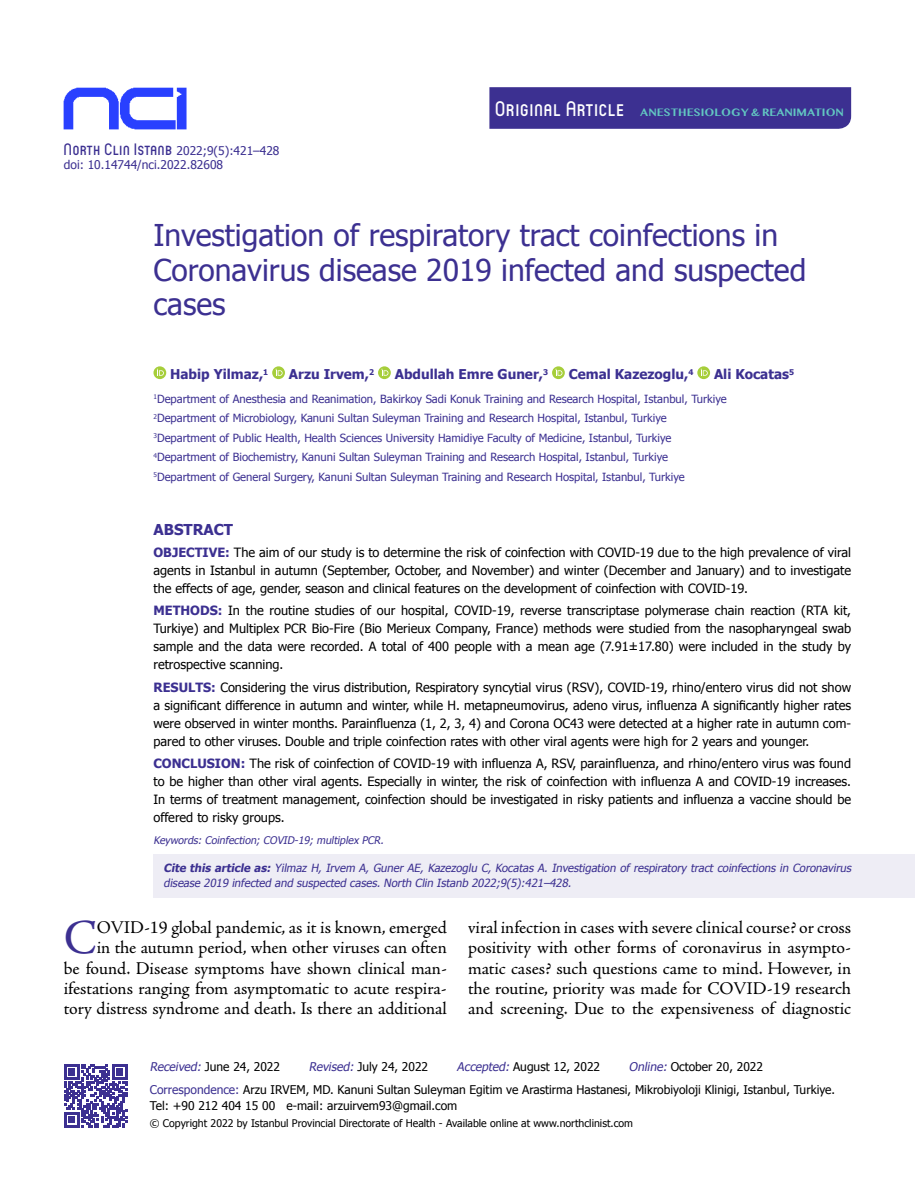
<style>
.page{position:relative;width:915px;height:1191px;background:#fff}
.page>*{position:absolute;margin:0;border:0;box-sizing:border-box;transform-origin:0 0}
.t1{font:48.9px "Adobe Jenson Pro";color:#3c3091}
.t2{font:30px/34.5px "Tahoma";color:#3c3091}
.t3{font:18px/20.2px "Adobe Jenson Pro";letter-spacing:-.005em;color:#000;text-align:right}
.t4{font:700 15px "Tahoma";color:#3c3091}
.t5{font:700 13.5px "Tahoma";color:#3c3091}
.t6{font:12.75px/18px "Tahoma";color:#000;text-align:justify}
.t7{font:12px/23px "Tahoma";color:#000}
.t8{font:12px/14.4px "Tahoma";color:#3c3091}
.t9{font:11.25px/19.5px "Tahoma";color:#3c3091}
.t10{font:italic 11.25px/15px "Tahoma";color:#3c3091}
.t11{font:700 11.25px "Tamil MN";color:#62c6c1}
.t12{font:10.5px "Tahoma";color:#000}
.t13{font:italic 10.5px "Tahoma";color:#3c3091}
.s1{font-family:"Circula";font-weight:500;font-size:16.5px}
.s2{font-family:"Circula";font-weight:500;font-size:21px;color:#fff}
.s3{font-weight:700;color:#3c3091}
.s4{font-weight:700}
.s5{font-style:italic;color:#3c3091}
.s6{color:#3c3091}
</style>
<div class="page">
<svg style="left:153px;top:366px;width:13px;height:13px"></svg>
<svg style="left:157px;top:369px;width:7px;height:7px"></svg>
<svg style="left:272px;top:366px;width:13px;height:13px"></svg>
<svg style="left:275px;top:369px;width:7px;height:7px"></svg>
<svg style="left:378px;top:366px;width:12px;height:13px"></svg>
<svg style="left:381px;top:369px;width:7px;height:7px"></svg>
<svg style="left:552px;top:366px;width:12px;height:13px"></svg>
<svg style="left:555px;top:369px;width:7px;height:7px"></svg>
<svg style="left:697px;top:366px;width:12px;height:13px"></svg>
<svg style="left:700px;top:369px;width:7px;height:7px"></svg>
<img style="left:63px;top:87px;width:124px;height:42px">
<div style="left:489px;top:87px;width:361px;height:42px;background:#3c3091"></div>
<svg style="left:64px;top:1064px;width:63px;height:63px"></svg>
<div style="left:153px;top:854px;width:761px;height:43px;background:#eeedf5"></div>
<p class="t8" style="left:64px;top:143px;width:217px"><span class="s1">North Clin Istanb</span> 2022;9(5):421–428 doi: 10.14744/nci.2022.82608</p>
<p class="t11" style="left:495px;top:105px;width:350px"><span class="s2">Orıgınal Article</span> ANESTHESIOLOGY &amp; REANIMATION</p>
<h2 class="t2" style="left:153px;top:217px;width:654px">Investigation of respiratory tract coinfections in<br>Coronavirus disease 2019 infected and suspected cases</h2>
<p class="t5" style="left:170px;top:365px;width:99px">Habip Yilmaz,<sup>1</sup></p>
<p class="t5" style="left:289px;top:365px;width:87px">Arzu Irvem,<sup>2</sup></p>
<p class="t5" style="left:394px;top:365px;width:155px">Abdullah Emre Guner,<sup>3</sup></p>
<p class="t5" style="left:568px;top:365px;width:126px">Cemal Kazezoglu,<sup>4</sup></p>
<p class="t5" style="left:713px;top:365px;width:81px">Ali Kocatas<sup>5</sup></p>
<p class="t9" style="left:153px;top:389px;width:574px"><sup>1</sup>Department of Anesthesia and Reanimation, Bakirkoy Sadi Konuk Training and Research Hospital, Istanbul, Turkiye <sup>2</sup>Department of Microbiology, Kanuni Sultan Suleyman Training and Research Hospital, Istanbul, Turkiye <sup>3</sup>Department of Public Health, Health Sciences University Hamidiye Faculty of Medicine, Istanbul, Turkiye <sup>4</sup>Department of Biochemistry, Kanuni Sultan Suleyman Training and Research Hospital, Istanbul, Turkiye <sup>5</sup>Department of General Surgery, Kanuni Sultan Suleyman Training and Research Hospital, Istanbul, Turkiye</p>
<p class="t4" style="left:153px;top:519px;width:81px">ABSTRACT</p>
<p class="t6" style="left:153px;top:543px;width:699px"><span class="s3">OBJECTIVE:</span> The aim of our study is to determine the risk of coinfection with COVID-19 due to the high prevalence of viral agents in Istanbul in autumn (September, October, and November) and winter (December and January) and to investigate the effects of age, gender, season and clinical features on the development of coinfection with COVID-19.</p>
<p class="t6" style="left:153px;top:601px;width:699px"><span class="s3">METHODS:</span> In the routine studies of our hospital, COVID-19, reverse transcriptase polymerase chain reaction (RTA kit, Turkiye) and Multiplex PCR Bio-Fire (Bio Merieux Company, France) methods were studied from the nasopharyngeal swab sample and the data were recorded. A total of 400 people with a mean age (7.91±17.80) were included in the study by retrospective scanning.</p>
<p class="t6" style="left:153px;top:677px;width:699px"><span class="s3">RESULTS:</span> Considering the virus distribution, Respiratory syncytial virus (RSV), COVID-19, rhino/entero virus did not show a significant difference in autumn and winter, while H. metapneumovirus, adeno virus, influenza A significantly higher rates were observed in winter months. Parainfluenza (1, 2, 3, 4) and Corona OC43 were detected at a higher rate in autumn com&shy;pared to other viruses. Double and triple coinfection rates with other viral agents were high for 2 years and younger.</p>
<p class="t6" style="left:153px;top:754px;width:699px"><span class="s3">CONCLUSION:</span> The risk of coinfection of COVID-19 with influenza A, RSV, parainfluenza, and rhino/entero virus was found to be higher than other viral agents. Especially in winter, the risk of coinfection with influenza A and COVID-19 increases.<br>In terms of treatment management, coinfection should be investigated in risky patients and influenza a vaccine should be offered to risky groups.</p>
<p class="t13" style="left:153px;top:833px;width:234px">Keywords: Coinfection; COVID-19; multiplex PCR.</p>
<p class="t10" style="left:163px;top:860px;width:691px"><span class="s4">Cite this article as:</span> Yilmaz H, Irvem A, Guner AE, Kazezoglu C, Kocatas A. Investigation of respiratory tract coinfections in Coronavirus disease 2019 infected and suspected cases. North Clin Istanb 2022;9(5):421–428.</p>
<p class="t3" style="left:64px;top:917px;width:384px">OVID-19 global pandemic, as it is known, emerged<br>in the autumn period, when other viruses can often<br>be found. Disease symptoms have shown clinical man&shy;ifestations ranging from asymptomatic to acute respira&shy;tory distress syndrome and death. Is there an additional</p>
<p class="t3" style="left:468px;top:917px;width:384px;text-align:justify">viral infection in cases with severe clinical course? or cross positivity with other forms of coronavirus in asympto&shy;matic cases? such questions came to mind. However, in the routine, priority was made for COVID-19 research and screening. Due to the expensiveness of diagnostic</p>
<h1 class="t1" style="left:64px;top:910px;width:35px">C</h1>
<p class="t7" style="left:150px;top:1054px;width:686px;text-indent:479px"><span class="s5">Online:</span> October 20, 2022<br><span class="s6">Correspondence:</span> Arzu IRVEM, MD. Kanuni Sultan Suleyman Egitim ve Arastirma Hastanesi, Mikrobiyoloji Klinigi, Istanbul, Turkiye.</p>
<p class="t7" style="left:150px;top:1094px;width:309px">Tel: +90 212 404 15 00 e-mail: arzuirvem93@gmail.com</p>
<p class="t12" style="left:150px;top:1116px;width:484px">© Copyright 2022 by Istanbul Provincial Directorate of Health - Available online at www.northclinist.com</p>
<p class="t7" style="left:150px;top:1054px;width:131px"><span class="s5">Received:</span> June 24, 2022</p>
<p class="t7" style="left:309px;top:1054px;width:121px"><span class="s5">Revised:</span> July 24, 2022</p>
<p class="t7" style="left:457px;top:1054px;width:145px"><span class="s5">Accepted:</span> August 12, 2022</p>
</div>
